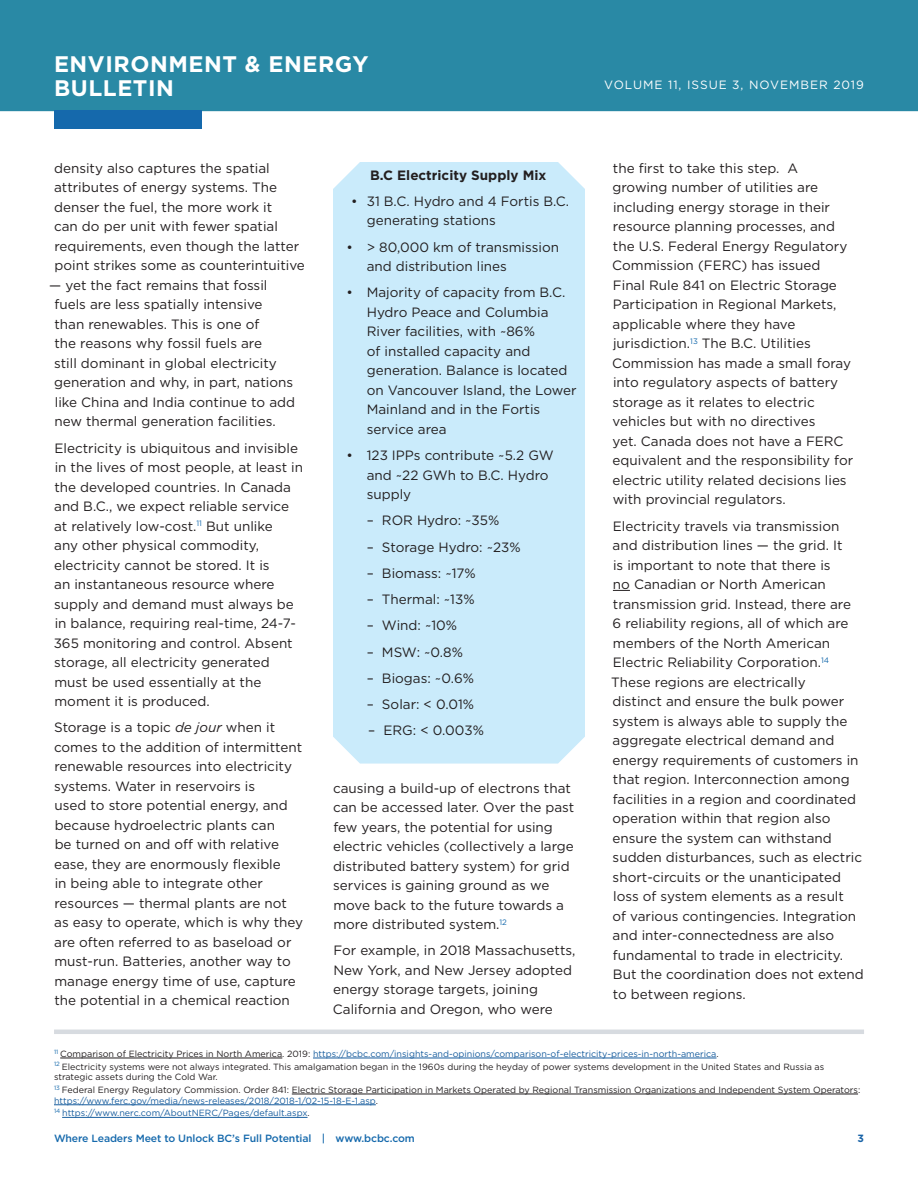
<style>
.page{position:relative;width:918px;height:1188px;background:#fff}
.page>*{position:absolute;margin:0;border:0;box-sizing:border-box;transform-origin:0 0}
.t1{font:700 22.5px/24px "Gotham";letter-spacing:.025em;color:#fff}
.Body_Copy{font:13.5px/19.5px "Gotham";color:#231f20}
.Body_Copy-2{font:700 13.5px "Gotham";color:#231f20}
.t2{font:12px "Gotham";letter-spacing:.08em;color:#fff}
.t3{font:500 10.5px "Gotham";letter-spacing:-.01em;color:#1569ac}
.t4{font:700 10.5px "Gotham";color:#1963a7}
.t5{font:9px/10.8px "Gotham";color:#231f20}
.t6{font:9px "Gotham";color:#175d9e}
.s1{font-style:italic}
.s2{color:#231f20}
.s3{color:#175d9e}
</style>
<div class="page">
<div style="left:0;top:0;width:918px;height:111px;background:#2989a5"></div>
<div style="left:54px;top:110px;width:148px;height:19px;background:#1569ac"></div>
<svg style="left:613px;top:590px;width:17px;height:1px"></svg>
<hr style="left:54px;top:1030px;width:810px;height:4px;background:#d7dbe0">
<hr style="left:60px;top:1058px;width:222px;height:1px;background:#231f20">
<hr style="left:313px;top:1058px;width:403px;height:1px;background:#175d9e">
<hr style="left:292px;top:1094px;width:566px;height:1px;background:#231f20">
<hr style="left:54px;top:1105px;width:322px;height:1px;background:#175d9e">
<hr style="left:62px;top:1117px;width:246px;height:1px;background:#175d9e">
<div style="left:333px;top:162px;width:252px;height:602px;background:#caebfb"></div>
<p class="t1" style="left:54px;top:52px;width:316px">ENVIRONMENT &amp; ENERGY<br>BULLETIN</p>
<p class="Body_Copy" style="left:54px;top:158px;width:252px">density also captures the spatial attributes of energy systems. The denser the fuel, the more work it<br>can do per unit with fewer spatial requirements, even though the latter point strikes some as counterintuitive</p>
<p class="Body_Copy" style="left:54px;top:275px;width:243px;text-indent:-5px">— yet the fact remains that fossil fuels are less spatially intensive than renewables. This is one of<br>the reasons why fossil fuels are<br>still dominant in global electricity generation and why, in part, nations like China and India continue to add new thermal generation facilities.</p>
<p class="Body_Copy" style="left:54px;top:438px;width:251px">Electricity is ubiquitous and invisible in the lives of most people, at least in the developed countries. In Canada and B.C., we expect reliable service at relatively low-cost.<sup>11</sup> But unlike<br>any other physical commodity, electricity cannot be stored. It is<br>an instantaneous resource where supply and demand must always be in balance, requiring real-time, 24-7- 365 monitoring and control. Absent storage, all electricity generated must be used essentially at the moment it is produced.</p>
<p class="Body_Copy" style="left:54px;top:717px;width:251px">Storage is a topic <span class="s1">de jour</span> when it comes to the addition of intermittent renewable resources into electricity systems. Water in reservoirs is<br>used to store potential energy, and because hydroelectric plants can<br>be turned on and off with relative ease, they are enormously flexible<br>in being able to integrate other resources — thermal plants are not as easy to operate, which is why they are often referred to as baseload or must-run. Batteries, another way to manage energy time of use, capture the potential in a chemical reaction</p>
<p class="Body_Copy-2" style="left:370px;top:166px;width:178px">B.C Electricity Supply Mix</p>
<p class="Body_Copy" style="left:367px;top:191px;width:204px;text-indent:-16px">• 31 B.C. Hydro and 4 Fortis B.C. generating stations</p>
<p class="Body_Copy" style="left:367px;top:237px;width:194px;text-indent:-20px">• &gt; 80,000 km of transmission and distribution lines</p>
<p class="Body_Copy" style="left:367px;top:282px;width:211px;text-indent:-20px">• Majority of capacity from B.C.<br>Hydro Peace and Columbia<br>River facilities, with ~86%<br>of installed capacity and generation. Balance is located on Vancouver Island, the Lower<br>Mainland and in the Fortis service area</p>
<p class="Body_Copy" style="left:367px;top:445px;width:188px;text-indent:-20px">• 123 IPPs contribute ~5.2 GW and ~22 GWh to B.C. Hydro supply</p>
<p class="Body_Copy" style="left:367px;top:510px;width:134px">– ROR Hydro: ~35%</p>
<p class="Body_Copy" style="left:367px;top:537px;width:155px">– Storage Hydro: ~23%</p>
<p class="Body_Copy" style="left:367px;top:563px;width:111px">– Biomass: ~17%</p>
<p class="Body_Copy" style="left:367px;top:589px;width:109px">– Thermal: ~13%</p>
<p class="Body_Copy" style="left:367px;top:615px;width:92px">– Wind: ~10%</p>
<p class="Body_Copy" style="left:367px;top:642px;width:98px">– MSW: ~0.8%</p>
<p class="Body_Copy" style="left:367px;top:668px;width:109px">– Biogas: ~0.6%</p>
<p class="Body_Copy" style="left:367px;top:694px;width:109px">– Solar: &lt; 0.01%</p>
<p class="Body_Copy" style="left:368px;top:720px;width:117px">– ERG: &lt; 0.003%</p>
<p class="Body_Copy" style="left:333px;top:778px;width:243px">causing a build-up of electrons that can be accessed later. Over the past few years, the potential for using electric vehicles (collectively a large distributed battery system) for grid services is gaining ground as we move back to the future towards a more distributed system.<sup>12</sup></p>
<p class="Body_Copy" style="left:333px;top:941px;width:244px">For example, in 2018 Massachusetts, New York, and New Jersey adopted energy storage targets, joining California and Oregon, who were</p>
<p class="t2" style="left:604px;top:77px;width:261px">VOLUME 11, ISSUE 3, NOVEMBER 2019</p>
<p class="Body_Copy" style="left:612px;top:158px;width:242px">the first to take this step. A growing number of utilities are including energy storage in their resource planning processes, and the U.S. Federal Energy Regulatory Commission (FERC) has issued Final Rule 841 on Electric Storage Participation in Regional Markets, applicable where they have jurisdiction.<sup>13</sup> The B.C. Utilities Commission has made a small foray into regulatory aspects of battery storage as it relates to electric vehicles but with no directives<br>yet. Canada does not have a FERC equivalent and the responsibility for electric utility related decisions lies with provincial regulators.</p>
<p class="Body_Copy" style="left:611px;top:516px;width:254px">Electricity travels via transmission and distribution lines — the grid. It<br>is important to note that there is<br>no Canadian or North American transmission grid. Instead, there are<br>6 reliability regions, all of which are members of the North American Electric Reliability Corporation.<sup>14<br></sup>These regions are electrically<br>distinct and ensure the bulk power system is always able to supply the aggregate electrical demand and energy requirements of customers in that region. Interconnection among facilities in a region and coordinated operation within that region also ensure the system can withstand sudden disturbances, such as electric short-circuits or the unanticipated loss of system elements as a result<br>of various contingencies. Integration and inter-connectedness are also fundamental to trade in electricity.<br>But the coordination does not extend to between regions.</p>
<p class="t6" style="left:54px;top:1048px;width:666px"><sup>11</sup> <span class="s2">Comparison of Electricity Prices in North America. 2019:</span> https://bcbc.com/insights-and-opinions/comparison-of-electricity-prices-in-north-america<span class="s2">.</span></p>
<p class="t5" style="left:54px;top:1061px;width:772px"><sup>12</sup> Electricity systems were not always integrated. This amalgamation began in the 1960s during the heyday of power systems development in the United States and Russia as strategic assets during the Cold War.</p>
<p class="t5" style="left:54px;top:1084px;width:808px"><sup>13</sup> Federal Energy Regulatory Commission. Order 841: Electric Storage Participation in Markets Operated by Regional Transmission Organizations and Independent System Operators: <span class="s3">https://www.ferc.gov/media/news-releases/2018/2018-1/02-15-18-E-1.asp</span>.</p>
<p class="t6" style="left:54px;top:1108px;width:257px"><sup>14</sup> https://www.nerc.com/AboutNERC/Pages/default.aspx<span class="s2">.</span></p>
<p class="t3" style="left:54px;top:1132px;width:362px">Where Leaders Meet to Unlock BC’s Full Potential | www.bcbc.com</p>
<p class="t4" style="left:857px;top:1132px;width:8px">3</p>
</div>
